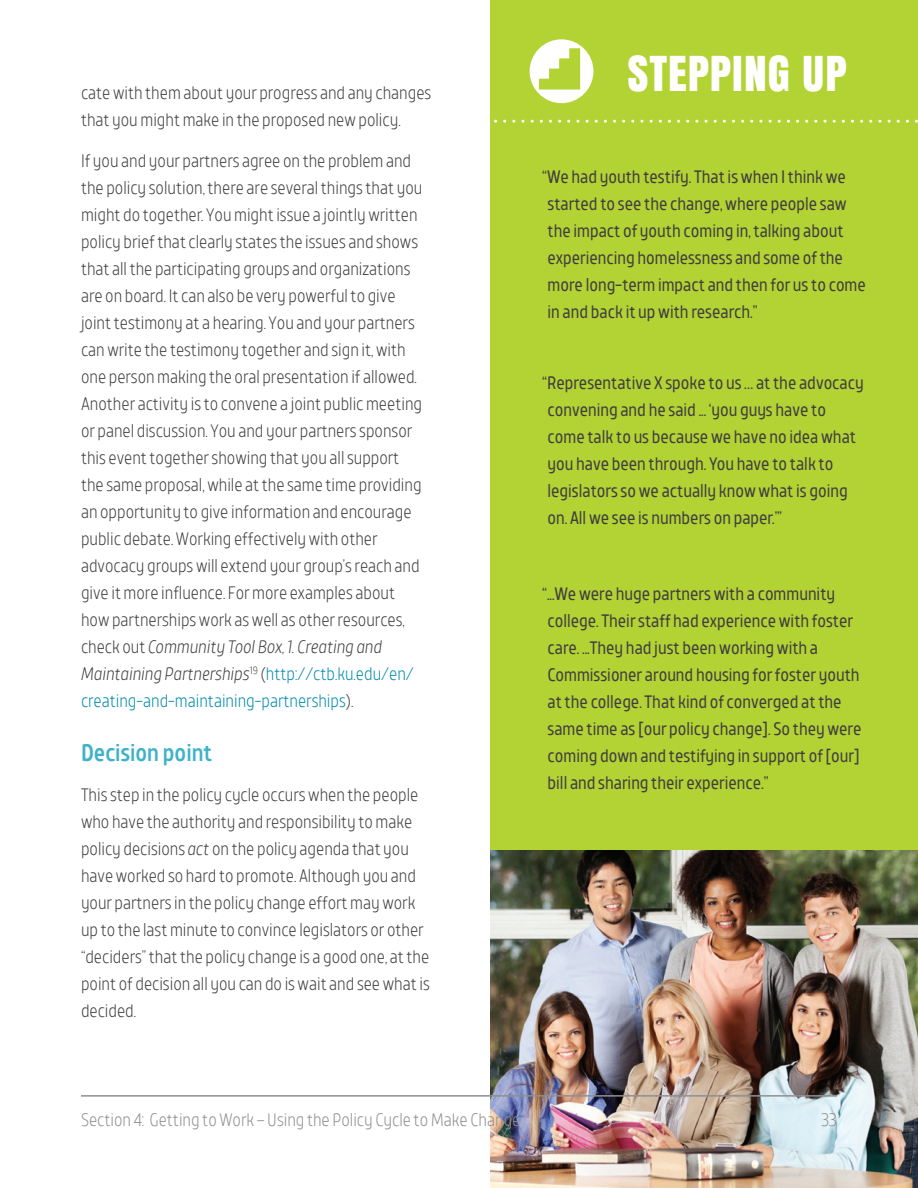
<style>
.page{position:relative;width:918px;height:1188px;background:#fff}
.page>*{position:absolute;margin:0;border:0;box-sizing:border-box;transform-origin:0 0}
.t1{font:45px "Anton";letter-spacing:.02em;color:#fff}
.heading-toc-sub-deci{font:500 24px "TT Teds";color:#3fb2ca}
.main_-_subsequent_pa{font:300 18px/27px "TT Teds";color:#3e3e3f}
.quote_-_big_-_anton{font:18px/27px "TT Teds";color:#3e3e3f}
.t2{font:300 18px "TT Teds";color:#8d8f92}
.s1{font-style:italic}
.s2{color:#008aad}
</style>
<div class="page">
<div style="left:490px;top:0;width:428px;height:850px;background:#b3d234"></div>
<svg style="left:530px;top:39px;width:63px;height:64px"></svg>
<svg style="left:494px;top:120px;width:424px;height:3px"></svg>
<img style="left:490px;top:850px;width:428px;height:338px">
<hr style="left:81px;top:1095px;width:756px;height:2px;background:#8d8f92">
<p class="main_-_subsequent_pa" style="left:81px;top:79px;width:352px">cate with them about your progress and any changes that you might make in the proposed new policy.</p>
<p class="main_-_subsequent_pa" style="left:81px;top:147px;width:343px">If you and your partners agree on the problem and the policy solution, there are several things that you might do together. You might issue a jointly written policy brief that clearly states the issues and shows that all the participating groups and organizations are on board. It can also be very powerful to give joint testimony at a hearing. You and your partners can write the testimony together and sign it, with one person making the oral presentation if allowed.<br>Another activity is to convene a joint public meeting or panel discussion. You and your partners sponsor this event together showing that you all support the same proposal, while at the same time providing an opportunity to give information and encourage public debate. Working effectively with other advocacy groups will extend your group’s reach and give it more influence. For more examples about how partnerships work as well as other resources, check out <span class="s1">Community Tool Box, 1. Creating and Maintaining Partnerships</span><sup>19</sup> (<span class="s2">http://ctb.ku.edu/en/ creating-and-maintaining-partnerships</span>).</p>
<p class="heading-toc-sub-deci" style="left:81px;top:737px;width:133px">Decision point</p>
<p class="main_-_subsequent_pa" style="left:81px;top:781px;width:350px">This step in the policy cycle occurs when the people who have the authority and responsibility to make policy decisions <span class="s1">act</span> on the policy agenda that you have worked so hard to promote. Although you and your partners in the policy change effort may work up to the last minute to convince legislators or other “deciders” that the policy change is a good one, at the point of decision all you can do is wait and see what is decided.</p>
<p class="t1" style="left:628px;top:38px;width:221px">STEPPING UP</p>
<p class="quote_-_big_-_anton" style="left:548px;top:164px;width:320px;text-indent:-5px">“We had youth testify. That is when I think we started to see the change, where people saw the impact of youth coming in, talking about experiencing homelessness and some of the more long-term impact and then for us to come in and back it up with research.”</p>
<p class="quote_-_big_-_anton" style="left:548px;top:369px;width:318px;text-indent:-5px">“Representative X spoke to us … at the advocacy convening and he said ... ‘you guys have to come talk to us because we have no idea what you have been through. You have to talk to legislators so we actually know what is going on. All we see is numbers on paper.’”</p>
<p class="quote_-_big_-_anton" style="left:548px;top:580px;width:316px;text-indent:-5px">“...We were huge partners with a community college. Their staff had experience with foster care. ...They had just been working with a Commissioner around housing for foster youth at the college. That kind of converged at the same time as [our policy change]. So they were coming down and testifying in support of [our] bill and sharing their experience.”</p>
<p class="t2" style="left:81px;top:1108px;width:441px">Section 4: Getting to Work – Using the Policy Cycle to Make Change</p>
<p class="t2" style="left:821px;top:1108px;width:17px">33</p>
</div>
